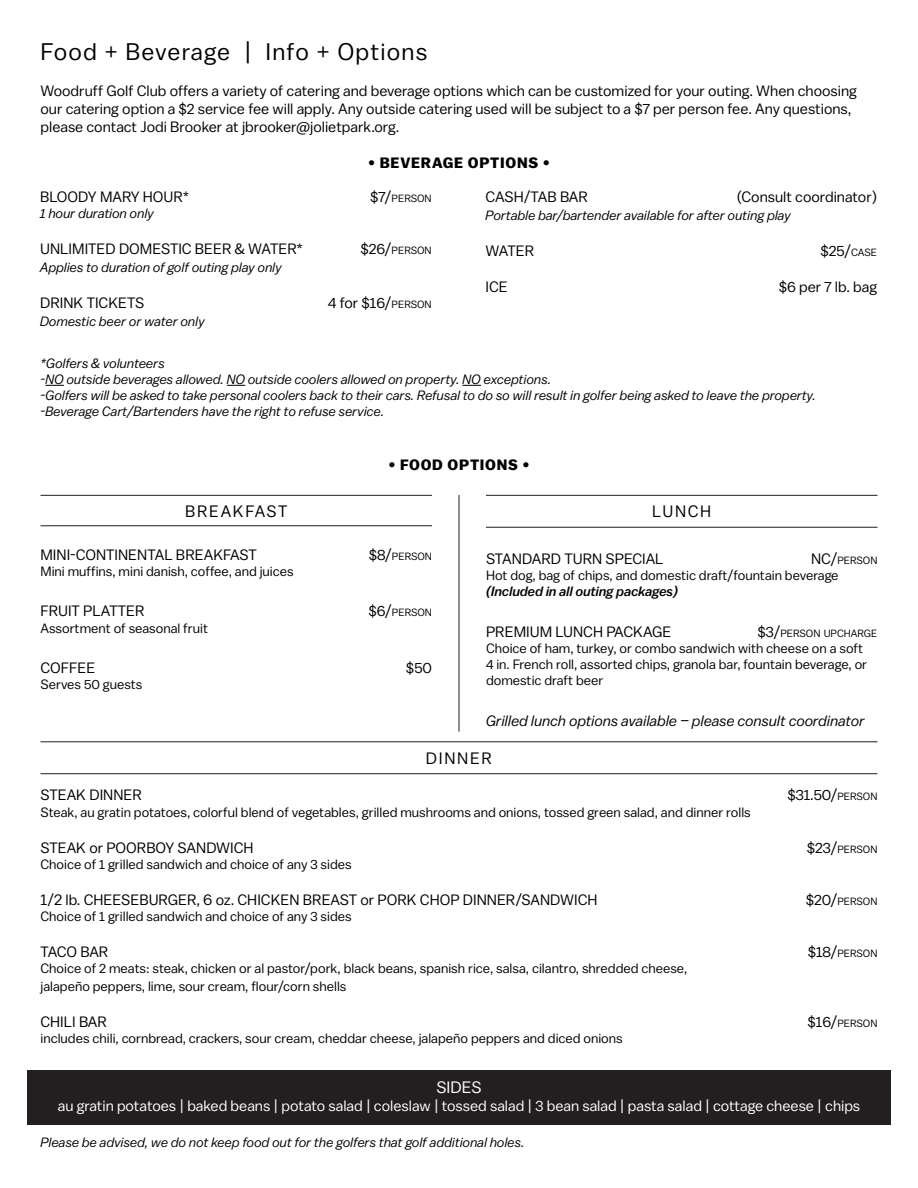
<style>
.page{position:relative;width:918px;height:1188px;background:#fff}
.page>*{position:absolute;margin:0;border:0;box-sizing:border-box;transform-origin:0 0}
.t1{font:24px "Balto";letter-spacing:.05em;color:#000}
.t2{font:16.5px "Balto";letter-spacing:.1em;color:#000}
.t3{font:16.5px "Balto";color:#fff}
.t4{font:15px/18px "Balto";color:#000}
.t5{font:15px "Balto";color:#fff}
.t6{font:italic 15px "Balto";color:#000}
.t7{font:700 15px "Balto";letter-spacing:.05em;color:#000}
.t8{font:13.5px/16.2px "Balto";color:#000}
.t9{font:italic 13.5px "Balto";color:#000}
.t10{font:10.5px "Balto";color:#000}
.s1{font-size:15px}
.s2{font-style:inherit}
.s3{font-size:10.5px}
.s4{font-weight:500;font-style:italic}
</style>
<div class="page">
<div style="left:27px;top:1070px;width:864px;height:54px;background:#231f20"></div>
<svg style="left:45px;top:385px;width:19px;height:1px"></svg>
<svg style="left:227px;top:385px;width:18px;height:1px"></svg>
<svg style="left:462px;top:385px;width:19px;height:1px"></svg>
<hr style="left:40px;top:525px;width:392px;height:1px;background:#231f20">
<hr style="left:486px;top:527px;width:392px;height:1px;background:#231f20">
<hr style="left:486px;top:495px;width:392px;height:1px;background:#231f20">
<hr style="left:40px;top:495px;width:392px;height:1px;background:#231f20">
<hr style="left:459px;top:495px;width:1px;height:237px;background:#231f20">
<hr style="left:40px;top:773px;width:838px;height:1px;background:#231f20">
<hr style="left:40px;top:741px;width:838px;height:1px;background:#231f20">
<p class="t1" style="left:40px;top:37px;width:389px">Food + Beverage | Info + Options</p>
<p class="t4" style="left:40px;top:81px;width:818px">Woodruff Golf Club offers a variety of catering and beverage options which can be customized for your outing. When choosing our catering option a $2 service fee will apply. Any outside catering used will be subject to a $7 per person fee. Any questions, please contact Jodi Brooker at jbrooker@jolietpark.org.</p>
<p class="t7" style="left:369px;top:154px;width:182px">• BEVERAGE OPTIONS •</p>
<p class="t4" style="left:40px;top:187px;width:151px">BLOODY MARY HOUR*</p>
<p class="t10" style="left:370px;top:192px;width:63px"><span class="s1">$7</span><span class="s1">/</span>PERSON</p>
<p class="t9" style="left:40px;top:205px;width:115px">1 hour duration only</p>
<p class="t4" style="left:40px;top:240px;width:264px">UNLIMITED DOMESTIC BEER &amp; WATER*</p>
<p class="t10" style="left:360px;top:244px;width:73px"><span class="s1">$26</span><span class="s1">/</span>PERSON</p>
<p class="t9" style="left:40px;top:259px;width:243px">Applies to duration of golf outing play only</p>
<p class="t4" style="left:40px;top:294px;width:106px">DRINK TICKETS</p>
<p class="t4" style="left:328px;top:294px;width:105px">4 for $16<span class="s2">/</span><span class="s3">PERSON</span></p>
<p class="t9" style="left:40px;top:313px;width:166px">Domestic beer or water only</p>
<p class="t4" style="left:486px;top:187px;width:104px">CASH/TAB BAR</p>
<p class="t4" style="left:737px;top:187px;width:142px">(Consult coordinator)</p>
<p class="t9" style="left:486px;top:207px;width:307px">Portable bar/bartender available for after outing play</p>
<p class="t4" style="left:486px;top:241px;width:50px">WATER</p>
<p class="t10" style="left:821px;top:246px;width:58px"><span class="s1">$25</span><span class="s1">/</span>CASE</p>
<p class="t4" style="left:486px;top:277px;width:24px">ICE</p>
<p class="t4" style="left:779px;top:277px;width:100px">$6 per 7 lb. bag</p>
<p class="t9" style="left:40px;top:355px;width:126px">*Golfers &amp; volunteers</p>
<p class="t9" style="left:40px;top:371px;width:512px">-NO outside beverages allowed. NO outside coolers allowed on property. NO exceptions.</p>
<p class="t9" style="left:40px;top:387px;width:777px">-Golfers will be asked to take personal coolers back to their cars. Refusal to do so will result in golfer being asked to leave the property.</p>
<p class="t9" style="left:40px;top:403px;width:345px">-Beverage Cart/Bartenders have the right to refuse service.</p>
<p class="t7" style="left:389px;top:456px;width:142px">• FOOD OPTIONS •</p>
<p class="t2" style="left:185px;top:502px;width:104px">BREAKFAST</p>
<p class="t4" style="left:40px;top:545px;width:218px">MINI-CONTINENTAL BREAKFAST</p>
<p class="t10" style="left:369px;top:550px;width:65px"><span class="s1">$8</span><span class="s1">/</span>PERSON</p>
<p class="t8" style="left:40px;top:563px;width:255px">Mini muffins, mini danish, coffee, and juices</p>
<p class="t4" style="left:40px;top:602px;width:106px">FRUIT PLATTER</p>
<p class="t10" style="left:369px;top:606px;width:65px"><span class="s1">$6</span><span class="s1">/</span>PERSON</p>
<p class="t8" style="left:40px;top:619px;width:169px">Assortment of seasonal fruit</p>
<p class="t4" style="left:40px;top:658px;width:56px">COFFEE</p>
<p class="t4" style="left:406px;top:658px;width:28px">$50</p>
<p class="t8" style="left:40px;top:676px;width:103px">Serves 50 guests</p>
<p class="t2" style="left:652px;top:502px;width:61px">LUNCH</p>
<p class="t4" style="left:486px;top:549px;width:179px">STANDARD TURN SPECIAL</p>
<p class="t10" style="left:811px;top:554px;width:68px"><span class="s1">NC</span><span class="s1">/</span>PERSON</p>
<p class="t8" style="left:486px;top:567px;width:354px">Hot dog, bag of chips, and domestic draft/fountain beverage <span class="s4">(Included in all outing packages)</span></p>
<p class="t4" style="left:486px;top:622px;width:187px">PREMIUM LUNCH PACKAGE</p>
<p class="t10" style="left:758px;top:627px;width:121px"><span class="s1">$3</span><span class="s1">/</span>PERSON UPCHARGE</p>
<p class="t8" style="left:486px;top:640px;width:383px">Choice of ham, turkey, or combo sandwich with cheese on a soft<br>4 in. French roll, assorted chips, granola bar, fountain beverage, or domestic draft beer</p>
<p class="t6" style="left:486px;top:712px;width:380px">Grilled lunch options available – please consult coordinator</p>
<p class="t2" style="left:426px;top:749px;width:68px">DINNER</p>
<p class="t4" style="left:40px;top:786px;width:103px">STEAK DINNER</p>
<p class="t4" style="left:787px;top:786px;width:92px">$31.50<span class="s2">/</span><span class="s3">PERSON</span></p>
<p class="t8" style="left:40px;top:803px;width:712px">Steak, au gratin potatoes, colorful blend of vegetables, grilled mushrooms and onions, tossed green salad, and dinner rolls</p>
<p class="t4" style="left:40px;top:838px;width:215px">STEAK or POORBOY SANDWICH</p>
<p class="t10" style="left:807px;top:843px;width:72px"><span class="s1">$23</span><span class="s1">/</span>PERSON</p>
<p class="t8" style="left:40px;top:856px;width:313px">Choice of 1 grilled sandwich and choice of any 3 sides</p>
<p class="t4" style="left:40px;top:890px;width:559px">1/2 lb. CHEESEBURGER, 6 oz. CHICKEN BREAST or PORK CHOP DINNER/SANDWICH</p>
<p class="t10" style="left:806px;top:895px;width:73px"><span class="s1">$20</span><span class="s1">/</span>PERSON</p>
<p class="t8" style="left:40px;top:908px;width:313px">Choice of 1 grilled sandwich and choice of any 3 sides</p>
<p class="t4" style="left:40px;top:942px;width:69px">TACO BAR</p>
<p class="t10" style="left:808px;top:947px;width:71px"><span class="s1">$18</span><span class="s1">/</span>PERSON</p>
<p class="t8" style="left:40px;top:960px;width:648px">Choice of 2 meats: steak, chicken or al pastor/pork, black beans, spanish rice, salsa, cilantro, shredded cheese,</p>
<p class="t8" style="left:40px;top:978px;width:308px">jalapeño peppers, lime, sour cream, flour/corn shells</p>
<p class="t4" style="left:40px;top:1013px;width:68px">CHILI BAR</p>
<p class="t10" style="left:807px;top:1017px;width:72px"><span class="s1">$16</span><span class="s1">/</span>PERSON</p>
<p class="t8" style="left:40px;top:1030px;width:584px">includes chili, cornbread, crackers, sour cream, cheddar cheese, jalapeño peppers and diced onions</p>
<p class="t3" style="left:436px;top:1077px;width:47px">SIDES</p>
<p class="t5" style="left:58px;top:1096px;width:804px">au gratin potatoes | baked beans | potato salad | coleslaw | tossed salad | 3 bean salad | pasta salad | cottage cheese | chips</p>
<p class="t9" style="left:40px;top:1134px;width:486px">Please be advised, we do not keep food out for the golfers that golf additional holes.</p>
</div>
